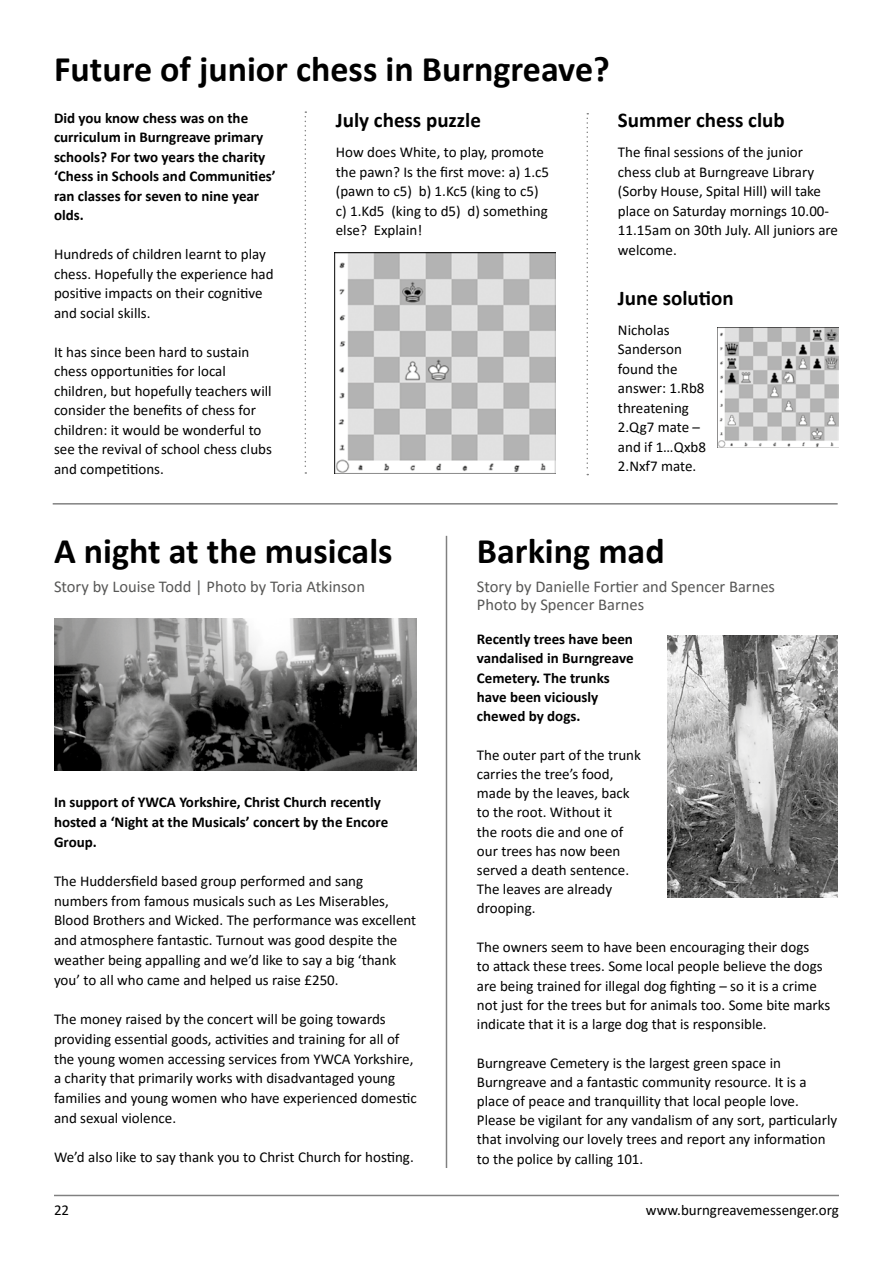
<style>
.page{position:relative;width:893px;height:1263px;background:#fff}
.page>*{position:absolute;margin:0;border:0;box-sizing:border-box;transform-origin:0 0}
.t1{font:700 36px "Calibri";color:#000}
.t2{font:700 21px "Calibri";color:#000}
.t3{font:16.5px/18px "Calibri";color:#575756}
.t4{font:15px/19.5px "Calibri";color:#000}
.t5{font:700 15px/19.5px "Calibri";color:#000}
</style>
<div class="page">
<hr style="left:54px;top:1195px;width:785px;height:1px;background:#000">
<hr style="left:446px;top:536px;width:1px;height:632px;background:#000">
<hr style="left:53px;top:503px;width:785px;height:2px;background:#000">
<img style="left:668px;top:635px;width:170px;height:262px">
<img style="left:55px;top:618px;width:362px;height:153px">
<img style="left:335px;top:253px;width:221px;height:221px">
<img style="left:718px;top:327px;width:121px;height:121px">
<svg style="left:305px;top:111px;width:1px;height:363px"></svg>
<svg style="left:586px;top:113px;width:2px;height:362px"></svg>
<h1 class="t1" style="left:54px;top:44px;width:557px">Future of junior chess in Burngreave?</h1>
<p class="t5" style="left:54px;top:107px;width:223px">Did you know chess was on the curriculum in Burngreave primary schools? For two years the charity ‘Chess in Schools and Communities’ ran classes for seven to nine year olds.</p>
<p class="t4" style="left:54px;top:244px;width:221px">Hundreds of children learnt to play chess. Hopefully the experience had positive impacts on their cognitive and social skills.</p>
<p class="t4" style="left:54px;top:342px;width:219px">It has since been hard to sustain chess opportunities for local children, but hopefully teachers will consider the benefits of chess for children: it would be wonderful to see the revival of school chess clubs and competitions.</p>
<h2 class="t2" style="left:336px;top:105px;width:147px">July chess puzzle</h2>
<p class="t4" style="left:336px;top:142px;width:215px">How does White, to play, promote the pawn? Is the first move: a) 1.c5 (pawn to c5) b) 1.Kc5 (king to c5) c) 1.Kd5 (king to d5) d) something else? Explain!</p>
<h2 class="t2" style="left:618px;top:105px;width:168px">Summer chess club</h2>
<p class="t4" style="left:618px;top:142px;width:222px">The final sessions of the junior chess club at Burngreave Library (Sorby House, Spital Hill) will take place on Saturday mornings 10.00-<br>11.15am on 30th July. All juniors are welcome.</p>
<h2 class="t2" style="left:618px;top:283px;width:117px">June solution</h2>
<p class="t4" style="left:618px;top:319px;width:90px">Nicholas<br>Sanderson found the answer: 1.Rb8 threatening<br>2.Qg7 mate – and if 1…Qxb8<br>2.Nxf7 mate.</p>
<h1 class="t1" style="left:54px;top:525px;width:340px">A night at the musicals</h1>
<p class="t3" style="left:54px;top:577px;width:312px">Story by Louise Todd | Photo by Toria Atkinson</p>
<p class="t5" style="left:54px;top:791px;width:336px">In support of YWCA Yorkshire, Christ Church recently hosted a ‘Night at the Musicals’ concert by the Encore<br>Group.</p>
<p class="t4" style="left:54px;top:870px;width:364px">The Huddersfield based group performed and sang numbers from famous musicals such as Les Miserables, Blood Brothers and Wicked. The performance was excellent and atmosphere fantastic. Turnout was good despite the weather being appalling and we’d like to say a big ‘thank you’ to all who came and helped us raise £250.</p>
<p class="t4" style="left:54px;top:1009px;width:364px">The money raised by the concert will be going towards providing essential goods, activities and training for all of the young women accessing services from YWCA Yorkshire, a charity that primarily works with disadvantaged young families and young women who have experienced domestic and sexual violence.</p>
<p class="t4" style="left:54px;top:1147px;width:361px">We’d also like to say thank you to Christ Church for hosting.</p>
<h1 class="t1" style="left:477px;top:525px;width:189px">Barking mad</h1>
<p class="t3" style="left:477px;top:577px;width:300px">Story by Danielle Fortier and Spencer Barnes<br>Photo by Spencer Barnes</p>
<p class="t5" style="left:477px;top:629px;width:158px">Recently trees have been vandalised in Burngreave<br>Cemetery. The trunks have been viciously chewed by dogs.</p>
<p class="t4" style="left:477px;top:745px;width:165px">The outer part of the trunk carries the tree’s food, made by the leaves, back to the root. Without it<br>the roots die and one of our trees has now been served a death sentence.<br>The leaves are already drooping.</p>
<p class="t4" style="left:477px;top:937px;width:355px">The owners seem to have been encouraging their dogs<br>to attack these trees. Some local people believe the dogs are being trained for illegal dog fighting – so it is a crime not just for the trees but for animals too. Some bite marks indicate that it is a large dog that is responsible.</p>
<p class="t4" style="left:477px;top:1052px;width:362px">Burngreave Cemetery is the largest green space in Burngreave and a fantastic community resource. It is a place of peace and tranquillity that local people love.<br>Please be vigilant for any vandalism of any sort, particularly that involving our lovely trees and report any information to the police by calling 101.</p>
<p class="t4" style="left:54px;top:1200px;width:17px">22</p>
<p class="t4" style="left:646px;top:1200px;width:194px">www.burngreavemessenger.org</p>
</div>
